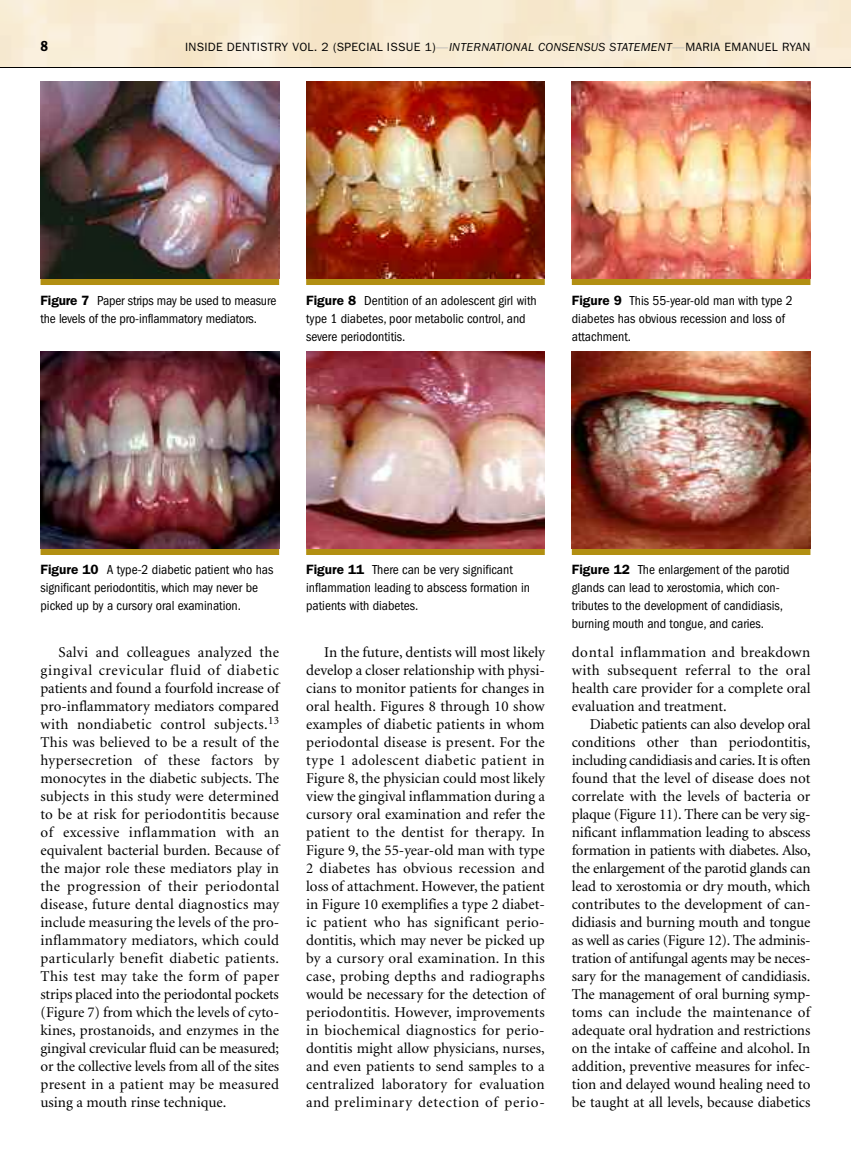
<style>
.page{position:relative;width:851px;height:1161px;background:#fff}
.page>*{position:absolute;margin:0;border:0;box-sizing:border-box;transform-origin:0 0}
.t1{font:15px/18px "Minion";color:#000;text-align:justify}
.t2{font:600 condensed 15px "Franklin Gothic";color:#000}
.t3{font:condensed 13.5px/18px "Franklin Gothic";color:#000}
.t4{font:12px "Franklin Gothic";letter-spacing:.025em;color:#000}
.s1{color:#b3b3b3}
.s2{font-style:italic}
.s3{font-weight:600;font-stretch:normal}
</style>
<div class="page">
<hr style="left:0;top:67px;width:850px;height:1px;background:#000">
<img style="left:306px;top:81px;width:238px;height:198px">
<div style="left:306px;top:279px;width:238px;height:6px;background:#b28f12"></div>
<img style="left:40px;top:81px;width:239px;height:198px">
<div style="left:40px;top:279px;width:239px;height:6px;background:#b28f12"></div>
<img style="left:572px;top:81px;width:238px;height:198px">
<div style="left:572px;top:279px;width:238px;height:6px;background:#b28f12"></div>
<img style="left:40px;top:351px;width:239px;height:198px">
<div style="left:40px;top:549px;width:239px;height:6px;background:#b28f12"></div>
<img style="left:306px;top:351px;width:238px;height:198px">
<div style="left:306px;top:549px;width:238px;height:6px;background:#b28f12"></div>
<img style="left:572px;top:351px;width:238px;height:198px">
<div style="left:572px;top:549px;width:238px;height:6px;background:#b28f12"></div>
<p class="t2" style="left:40px;top:40px;width:9px">8</p>
<p class="t4" style="left:185px;top:42px;width:627px">INSIDE DENTISTRY VOL. 2 (SPECIAL ISSUE 1)<span class="s1">—</span><span class="s2">INTERNATIONAL CONSENSUS STATEMENT</span><span class="s1">—</span>MARIA EMANUEL RYAN</p>
<p class="t3" style="left:40px;top:292px;width:237px"><span class="s3">Figure 7</span> Paper strips may be used to measure the levels of the pro-inflammatory mediators.</p>
<p class="t3" style="left:572px;top:292px;width:222px"><span class="s3">Figure 9</span> This 55-year-old man with type 2 diabetes has obvious recession and loss of attachment.</p>
<p class="t3" style="left:306px;top:292px;width:232px"><span class="s3">Figure 8</span> Dentition of an adolescent girl with type 1 diabetes, poor metabolic control, and severe periodontitis.</p>
<p class="t3" style="left:40px;top:562px;width:234px"><span class="s3">Figure 10</span> A type-2 diabetic patient who has significant periodontitis, which may never be picked up by a cursory oral examination.</p>
<p class="t3" style="left:306px;top:562px;width:225px"><span class="s3">Figure 11</span> There can be very significant inflammation leading to abscess formation in patients with diabetes.</p>
<p class="t3" style="left:571px;top:562px;width:219px"><span class="s3">Figure 12</span> The enlargement of the parotid glands can lead to xerostomia, which con&shy;tributes to the development of candidiasis, burning mouth and tongue, and caries.</p>
<p class="t1" style="left:40px;top:644px;width:240px;text-indent:18px">Salvi and colleagues analyzed the gingival crevicular fluid of diabetic patients and found a fourfold increase of pro-inflammatory mediators compared with nondiabetic control subjects.<sup>13<br></sup>This was believed to be a result of the hypersecretion of these factors by monocytes in the diabetic subjects. The subjects in this study were determined to be at risk for periodontitis because of excessive inflammation with an equivalent bacterial burden. Because of the major role these mediators play in the progression of their periodontal disease, future dental diagnostics may include measuring the levels of the pro&shy;inflammatory mediators, which could particularly benefit diabetic patients.<br>This test may take the form of paper strips placed into the periodontal pockets (Figure 7) from which the levels of cyto&shy;kines, prostanoids, and enzymes in the gingival crevicular fluid can be measured; or the collective levels from all of the sites present in a patient may be measured using a mouth rinse technique.</p>
<p class="t1" style="left:306px;top:644px;width:240px;text-indent:18px">In the future, dentists will most likely develop a closer relationship with physi&shy;cians to monitor patients for changes in oral health. Figures 8 through 10 show examples of diabetic patients in whom periodontal disease is present. For the type 1 adolescent diabetic patient in Figure 8, the physician could most likely view the gingival inflammation during a cursory oral examination and refer the patient to the dentist for therapy. In Figure 9, the 55-year-old man with type 2 diabetes has obvious recession and loss of attachment. However, the patient in Figure 10 exemplifies a type 2 diabet&shy;ic patient who has significant perio&shy;dontitis, which may never be picked up by a cursory oral examination. In this case, probing depths and radiographs would be necessary for the detection of periodontitis. However, improvements in biochemical diagnostics for perio&shy;dontitis might allow physicians, nurses, and even patients to send samples to a centralized laboratory for evaluation and preliminary detection of perio-</p>
<p class="t1" style="left:571px;top:644px;width:240px">dontal inflammation and breakdown with subsequent referral to the oral health care provider for a complete oral evaluation and treatment.</p>
<p class="t1" style="left:571px;top:716px;width:240px;text-indent:18px">Diabetic patients can also develop oral conditions other than periodontitis, including candidiasis and caries. It is often found that the level of disease does not correlate with the levels of bacteria or plaque (Figure 11). There can be very sig&shy;nificant inflammation leading to abscess formation in patients with diabetes. Also, the enlargement of the parotid glands can lead to xerostomia or dry mouth, which contributes to the development of can&shy;didiasis and burning mouth and tongue as well as caries (Figure 12). The adminis&shy;tration of antifungal agents may be neces&shy;sary for the management of candidiasis.<br>The management of oral burning symp&shy;toms can include the maintenance of adequate oral hydration and restrictions on the intake of caffeine and alcohol. In addition, preventive measures for infec&shy;tion and delayed wound healing need to be taught at all levels, because diabetics</p>
</div>
